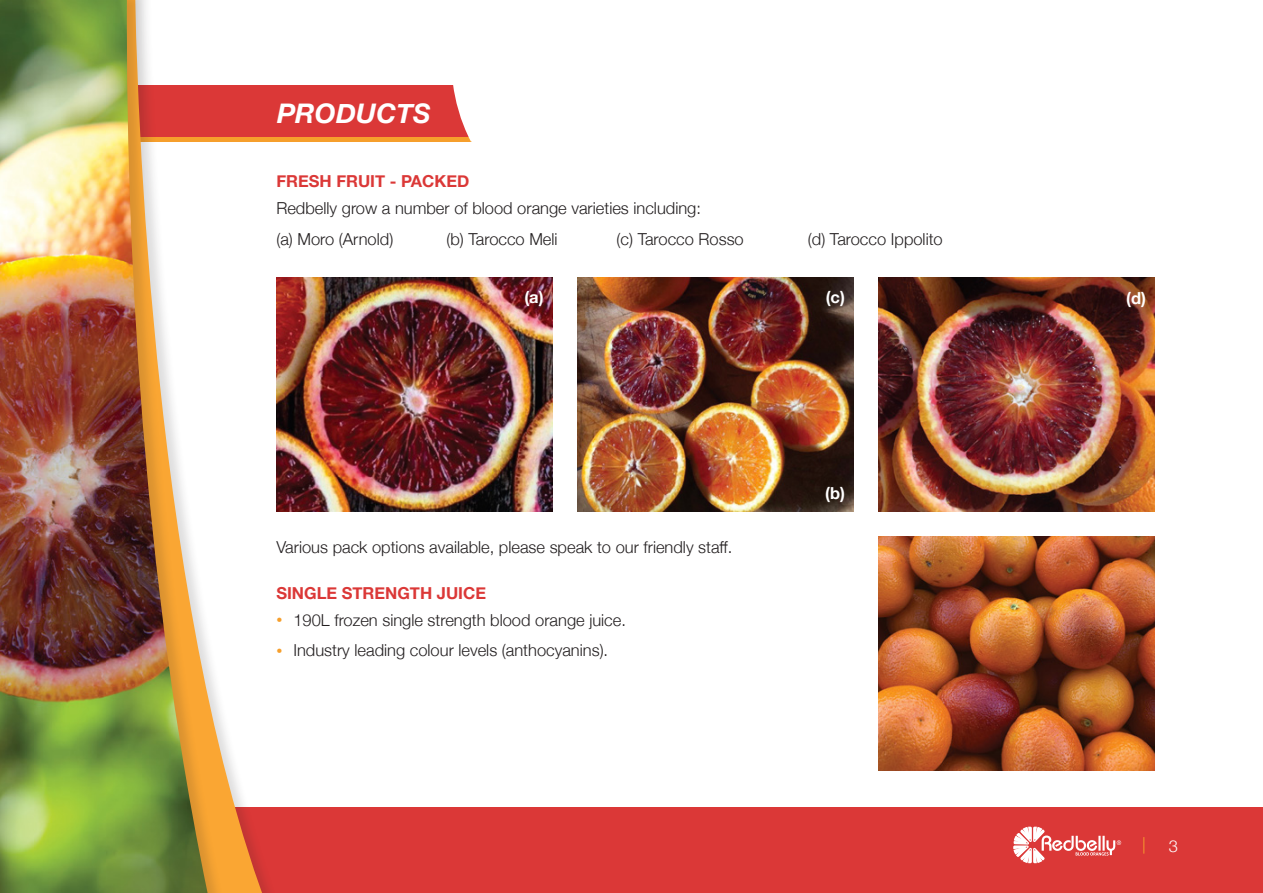
<style>
.page{position:relative;width:1263px;height:893px;background:#fff}
.page>*{position:absolute;margin:0;border:0;box-sizing:border-box;transform-origin:0 0}
.t1{font:italic 700 27px "Helvetica Neue";letter-spacing:.005em;color:#fff}
.RB_BODY_TEXT{font:300 16.5px/27px "Helvetica Neue";color:#231f20}
.RB_BODY_TEXT-2{font:700 16.5px "Helvetica Neue";color:#db3837}
.RB_BODY_TEXT-3{font:700 16.5px "Helvetica Neue";color:#fff}
.t2{font:300 16.5px "Helvetica Neue";color:#f69f2c}
.t3{font:300 16.5px "Helvetica Neue";color:#fff}
.s1{font-weight:700;color:#db3837}
.s2{font-size:12px;color:#f69f2c}
</style>
<div class="page">
<div style="left:0;top:808px;width:1263px;height:85px;background:#db3837"></div>
<svg style="left:1013px;top:827px;width:108px;height:36px"></svg>
<div style="left:134px;top:137px;width:338px;height:5px;background:#f69f2c"></div>
<div style="left:134px;top:85px;width:338px;height:52px;background:#db3837"></div>
<div style="left:0;top:0;width:288px;height:893px;background:#231f20;opacity:.15"></div>
<svg style="left:229px;top:0;width:43px;height:893px"></svg>
<div style="left:0;top:0;width:229px;height:893px;background:#231f20;opacity:.15"></div>
<img style="left:0;top:0;width:208px;height:893px">
<img style="left:879px;top:537px;width:276px;height:233px">
<img style="left:276px;top:278px;width:276px;height:233px">
<img style="left:578px;top:278px;width:275px;height:233px">
<img style="left:879px;top:278px;width:276px;height:233px">
<svg style="left:453px;top:85px;width:19px;height:57px"></svg>
<p class="t1" style="left:277px;top:92px;width:155px">PRODUCTS</p>
<p class="RB_BODY_TEXT" style="left:276px;top:167px;width:426px"><span class="s1">FRESH FRUIT - PACKED<br></span>Redbelly grow a number of blood orange varieties including:</p>
<p class="RB_BODY_TEXT" style="left:276px;top:224px;width:118px">(a) Moro (Arnold)</p>
<p class="RB_BODY_TEXT" style="left:446px;top:224px;width:113px">(b) Tarocco Meli</p>
<p class="RB_BODY_TEXT" style="left:617px;top:224px;width:129px">(c) Tarocco Rosso</p>
<p class="RB_BODY_TEXT" style="left:808px;top:224px;width:136px">(d) Tarocco Ippolito</p>
<p class="RB_BODY_TEXT-3" style="left:524px;top:284px;width:21px">(a)</p>
<p class="RB_BODY_TEXT-3" style="left:826px;top:284px;width:21px">(c)</p>
<p class="RB_BODY_TEXT" style="left:276px;top:532px;width:458px">Various pack options available, please speak to our friendly staff.</p>
<p class="RB_BODY_TEXT-2" style="left:276px;top:580px;width:211px">SINGLE STRENGTH JUICE</p>
<p class="RB_BODY_TEXT" style="left:276px;top:605px;width:351px"><span class="s2">•</span> 190L frozen single strength blood orange juice.</p>
<p class="RB_BODY_TEXT" style="left:276px;top:635px;width:333px"><span class="s2">•</span> Industry leading colour levels (anthocyanins).</p>
<p class="RB_BODY_TEXT-3" style="left:825px;top:480px;width:21px">(b)</p>
<p class="RB_BODY_TEXT-3" style="left:1126px;top:285px;width:21px">(d)</p>
<p class="t2" style="left:1142px;top:831px;width:5px">|</p>
<p class="t3" style="left:1169px;top:832px;width:11px">3</p>
</div>
